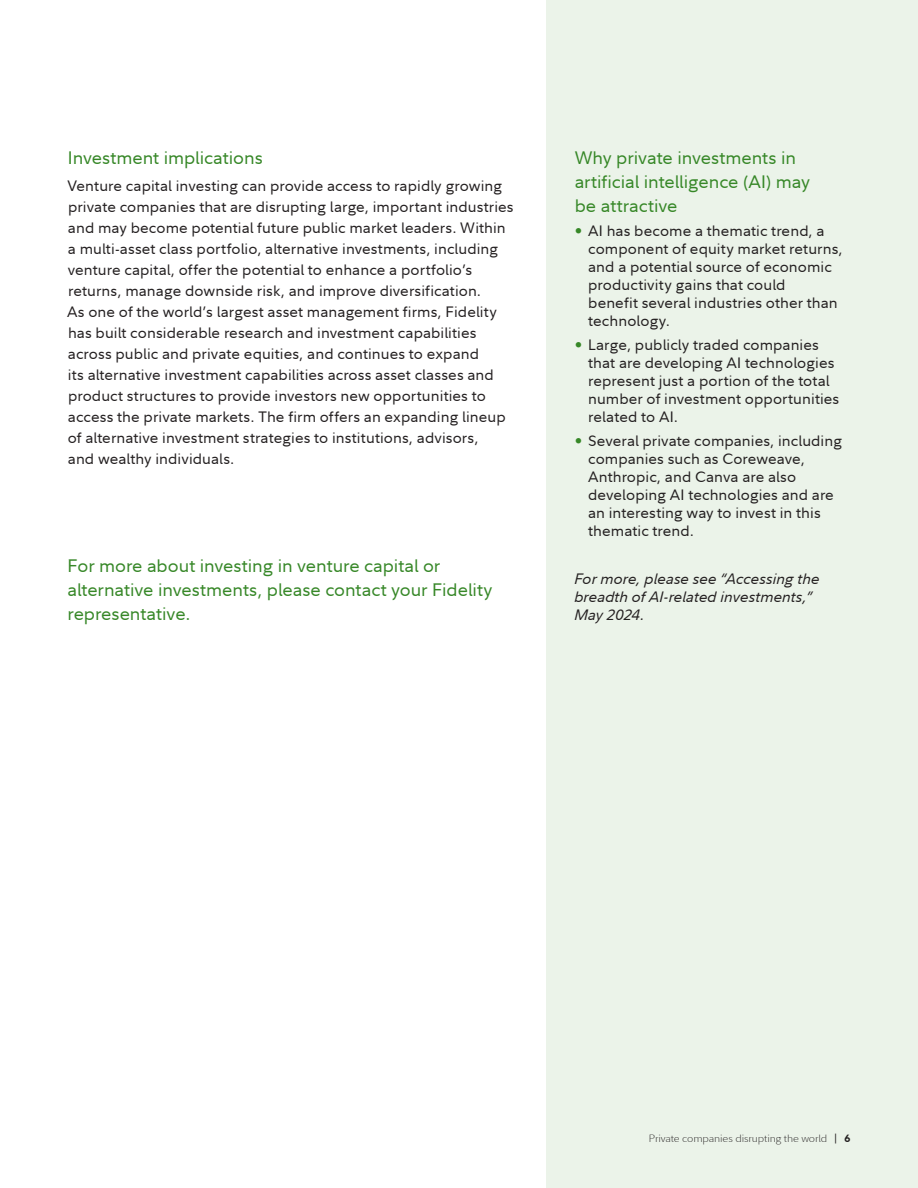
<style>
.page{position:relative;width:918px;height:1188px;background:#fff}
.page>*{position:absolute;margin:0;border:0;box-sizing:border-box;transform-origin:0 0}
.Quote_Callout_1{font:18px/24px "Fidelity Sans";letter-spacing:-.005em;color:#368727}
.Top_Level_Heading{font:18px/24px "Fidelity Sans";letter-spacing:-.005em;color:#368727}
.Body_Text{font:15px/21px "Fidelity Sans";letter-spacing:.005em;color:#231f20}
.Side_Bar_Body_Text{font:15px/18px "Fidelity Sans";letter-spacing:.005em;color:#231f20}
.Side_Bar_Body_Text-2{font:italic 15px/18px "Fidelity Sans";color:#231f20}
.t1{font:300 10.5px "Fidelity Sans";letter-spacing:-.01em;color:#231f20}
.s1{color:#368727}
.s2{font-weight:400}
.s3{font-weight:700}
</style>
<div class="page">
<div style="left:546px;top:0;width:372px;height:1188px;background:#ebf3e9"></div>
<p class="Top_Level_Heading" style="left:68px;top:145px;width:196px">Investment implications</p>
<p class="Body_Text" style="left:67px;top:175px;width:448px">Venture capital investing can provide access to rapidly growing private companies that are disrupting large, important industries and may become potential future public market leaders. Within a multi-asset class portfolio, alternative investments, including venture capital, offer the potential to enhance a portfolio’s returns, manage downside risk, and improve diversification.<br>As one of the world’s largest asset management firms, Fidelity has built considerable research and investment capabilities across public and private equities, and continues to expand<br>its alternative investment capabilities across asset classes and product structures to provide investors new opportunities to access the private markets. The firm offers an expanding lineup of alternative investment strategies to institutions, advisors,<br>and wealthy individuals.</p>
<p class="Quote_Callout_1" style="left:68px;top:553px;width:427px">For more about investing in venture capital or alternative investments, please contact your Fidelity representative.</p>
<p class="Top_Level_Heading" style="left:575px;top:145px;width:237px">Why private investments in artificial intelligence (AI) may be attractive</p>
<p class="Side_Bar_Body_Text" style="left:588px;top:221px;width:256px;text-indent:-14px"><span class="s1">•</span> AI has become a thematic trend, a component of equity market returns, and a potential source of economic productivity gains that could<br>benefit several industries other than technology.</p>
<p class="Side_Bar_Body_Text" style="left:588px;top:335px;width:253px;text-indent:-14px"><span class="s1">•</span> Large, publicly traded companies that are developing AI technologies represent just a portion of the total number of investment opportunities related to AI.</p>
<p class="Side_Bar_Body_Text" style="left:588px;top:431px;width:255px;text-indent:-14px"><span class="s1">•</span> Several private companies, including companies such as Coreweave,<br>Anthropic, and Canva are also developing AI technologies and are an interesting way to invest in this thematic trend.</p>
<p class="Side_Bar_Body_Text-2" style="left:575px;top:569px;width:247px">For more, please see “Accessing the breadth of AI-related investments,”<br>May 2024.</p>
<p class="t1" style="left:649px;top:1131px;width:203px">Private companies disrupting the world <span class="s2">|</span> <span class="s3">6</span></p>
</div>
